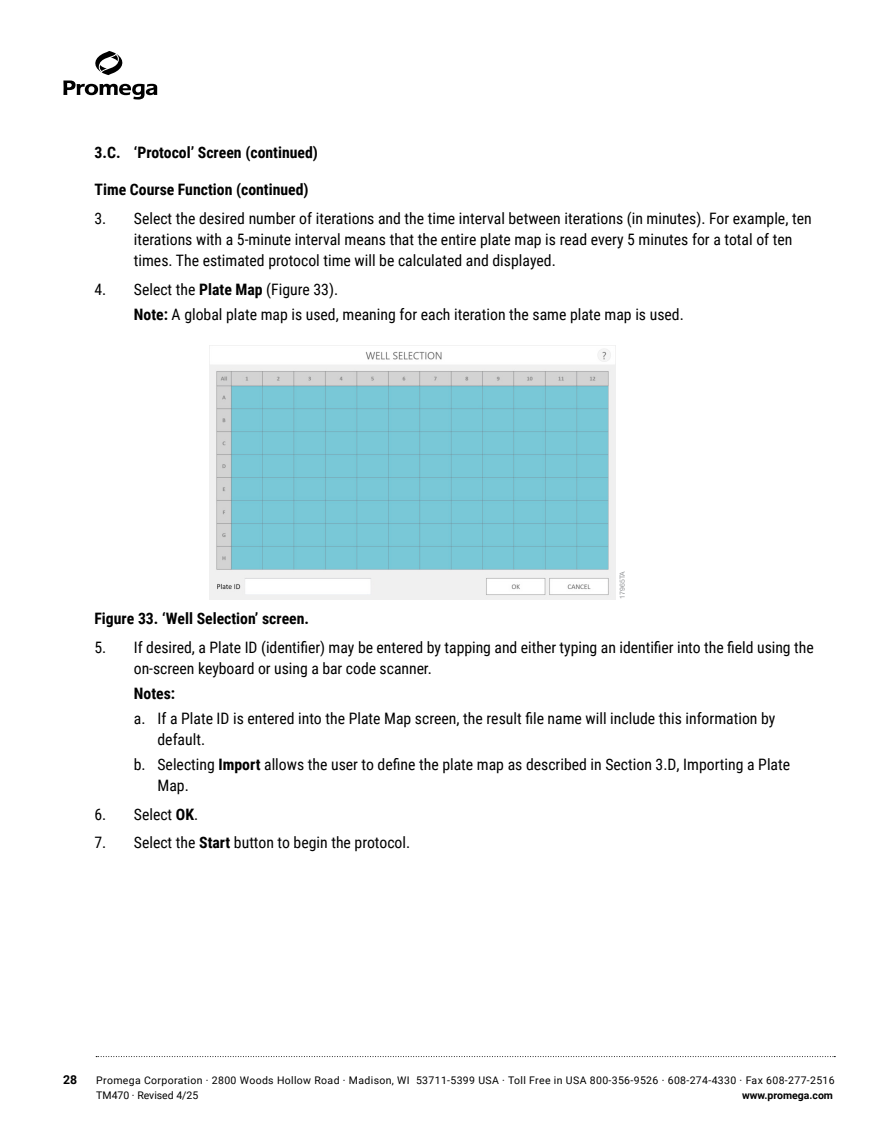
<style>
.page{position:relative;width:882px;height:1134px;background:#fff}
.page>*{position:absolute;margin:0;border:0;box-sizing:border-box;transform-origin:0 0}
.t1{font:15.75px/21px "Roboto Condensed";color:#000}
.t2{font:700 15.75px "Roboto Condensed";color:#000}
.t3{font:700 12.25px "Roboto";color:#000}
.t4{font:10.5px/14.9px "Roboto";letter-spacing:.035em;color:#000}
.t5{font:700 10.5px "Roboto";color:#000}
.t6{font:7px "Helvetica Neue";letter-spacing:.02em;color:#939598}
.s1{font-weight:700}
</style>
<div class="page">
<svg style="left:95px;top:51px;width:28px;height:24px"></svg>
<svg style="left:63px;top:81px;width:94px;height:19px"></svg>
<svg style="left:96px;top:1056px;width:739px;height:1px"></svg>
<img style="left:209px;top:345px;width:407px;height:254px">
<p class="t2" style="left:94px;top:142px;width:225px">3.C. ‘Protocol’ Screen (continued)</p>
<p class="t2" style="left:94px;top:178px;width:216px">Time Course Function (continued)</p>
<p class="t1" style="left:134px;top:207px;width:679px;text-indent:-39px">3. Select the desired number of iterations and the time interval between iterations (in minutes). For example, ten iterations with a 5-minute interval means that the entire plate map is read every 5 minutes for a total of ten times. The estimated protocol time will be calculated and displayed.</p>
<p class="t1" style="left:134px;top:276px;width:551px;line-height:24.8px;text-indent:-39px">4. Select the <span class="s1">Plate Map</span> (Figure 33).<br><span class="s1">Note:</span> A global plate map is used, meaning for each iteration the same plate map is used.</p>
<p class="t2" style="left:94px;top:607px;width:216px">Figure 33. ‘Well Selection’ screen.</p>
<p class="t6" style="left:618px;top:599px;width:30px;rotate:-90deg">17965TA</p>
<p class="t1" style="left:134px;top:636px;width:681px;text-indent:-39px">5. If desired, a Plate ID (identifier) may be entered by tapping and either typing an identifier into the field using the on-screen keyboard or using a bar code scanner.</p>
<p class="t2" style="left:134px;top:682px;width:43px">Notes:</p>
<p class="t1" style="left:157px;top:707px;width:619px;text-indent:-24px">a. If a Plate ID is entered into the Plate Map screen, the result file name will include this information by default.</p>
<p class="t1" style="left:157px;top:753px;width:634px;text-indent:-24px">b. Selecting <span class="s1">Import</span> allows the user to define the plate map as described in Section 3.D, Importing a Plate<br>Map.</p>
<p class="t1" style="left:94px;top:803px;width:105px">6. Select <span class="s1">OK</span>.</p>
<p class="t1" style="left:94px;top:832px;width:317px">7. Select the <span class="s1">Start</span> button to begin the protocol.</p>
<p class="t3" style="left:63px;top:1071px;width:16px">28</p>
<p class="t4" style="left:96px;top:1072px;width:740px">Promega Corporation · 2800 Woods Hollow Road · Madison, WI 53711-5399 USA · Toll Free in USA 800-356-9526 · 608-274-4330 · Fax 608-277-2516<br>TM470 · Revised 4/25</p>
<p class="t5" style="left:742px;top:1088px;width:93px">www.promega.com</p>
</div>
